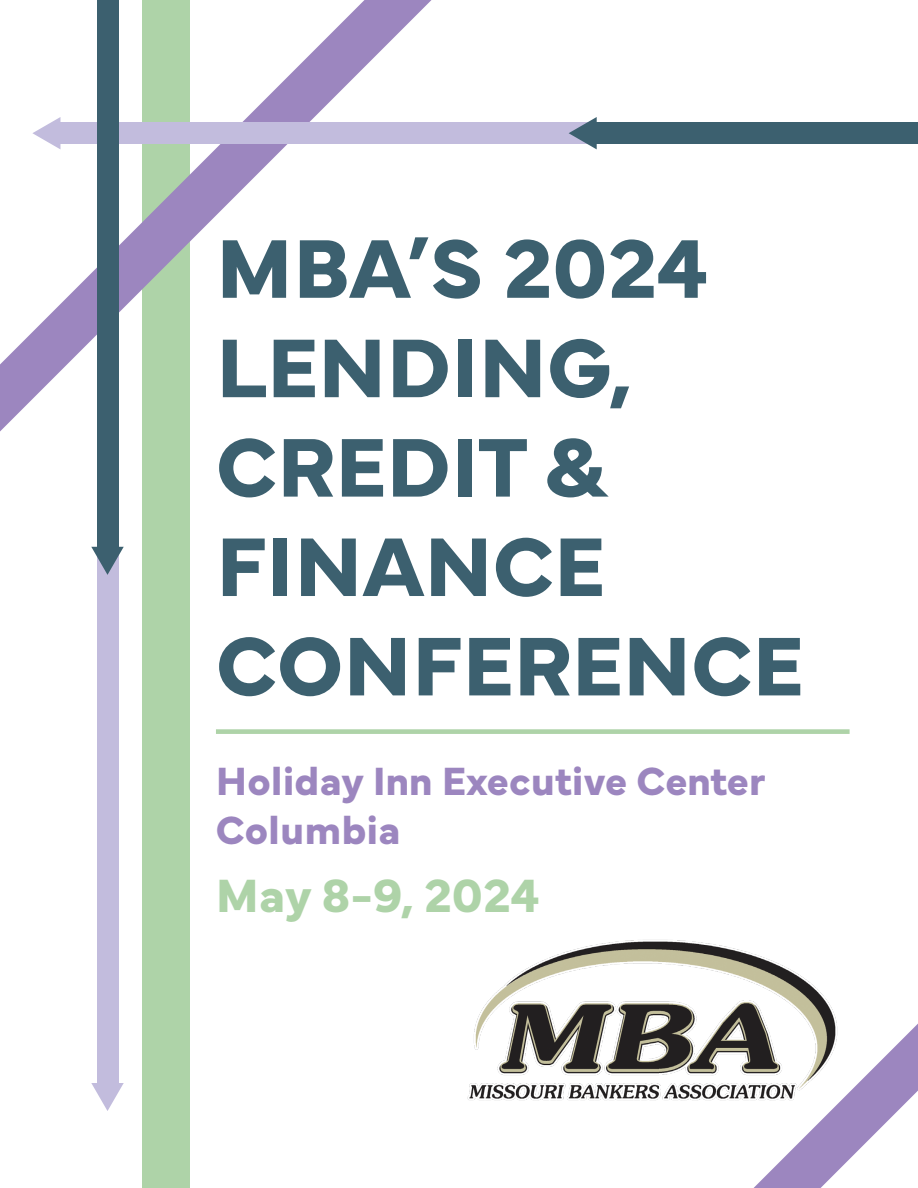
<style>
.page{position:relative;width:918px;height:1188px;background:#fff}
.page>*{position:absolute;margin:0;border:0;box-sizing:border-box;transform-origin:0 0}
.t1{font:700 86.7px/99.4px "Mundial";color:#3c606f}
.t2{font:700 48.6px "Mundial";color:#aed3a8}
.t3{font:700 41.1px/49.3px "Mundial";color:#9c86bf}
</style>
<div class="page">
<div style="left:142px;top:0;width:48px;height:1188px;background:#aed3a8"></div>
<svg style="left:0;top:0;width:432px;height:432px"></svg>
<svg style="left:754px;top:1024px;width:164px;height:164px"></svg>
<div style="left:595px;top:123px;width:323px;height:21px;background:#3c606f"></div>
<div style="left:60px;top:123px;width:528px;height:21px;background:#c2bcdd"></div>
<svg style="left:569px;top:117px;width:28px;height:32px"></svg>
<svg style="left:32px;top:117px;width:28px;height:32px"></svg>
<div style="left:97px;top:0;width:21px;height:549px;background:#3c606f"></div>
<div style="left:97px;top:556px;width:21px;height:527px;background:#c2bcdd"></div>
<svg style="left:91px;top:547px;width:33px;height:28px"></svg>
<svg style="left:91px;top:1083px;width:33px;height:28px"></svg>
<img style="left:467px;top:940px;width:383px;height:171px">
<div style="left:216px;top:729px;width:634px;height:5px;background:#aed3a8"></div>
<p class="t1" style="left:216px;top:211px;width:589px">MBA’S 2024<br>LENDING,<br>CREDIT &amp;<br>FINANCE<br>CONFERENCE</p>
<p class="t3" style="left:216px;top:752px;width:551px">Holiday Inn Executive Center<br>Columbia</p>
<p class="t2" style="left:216px;top:857px;width:325px">May 8-9, 2024</p>
</div>
